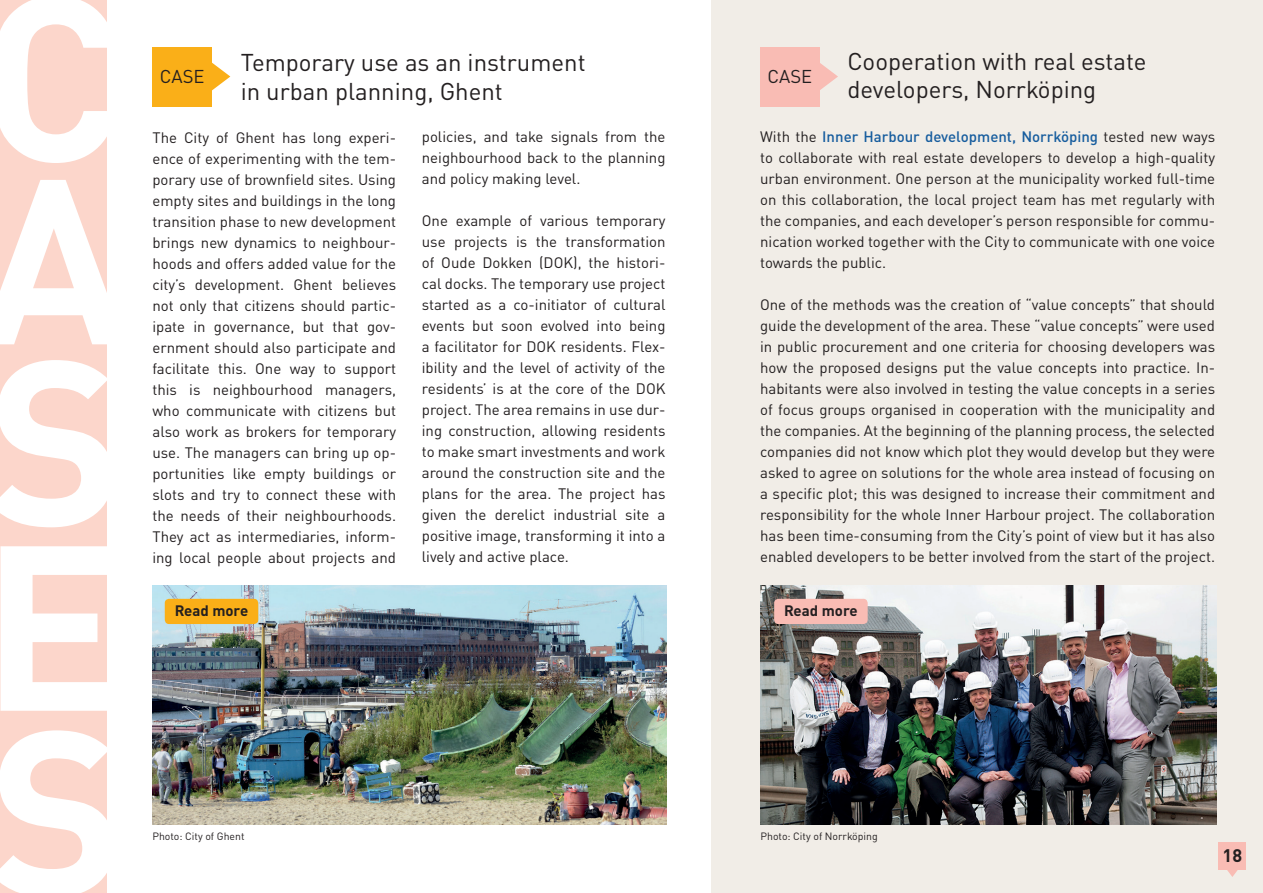
<style>
.page{position:relative;width:1263px;height:893px;background:#fff}
.page>*{position:absolute;margin:0;border:0;box-sizing:border-box;transform-origin:0 0}
.t1{font:700 231px/183.6px "DINOT";color:#fff;text-align:justify}
.t2{font:24px/28.5px "DINOT";color:#231f20}
.t3{font:18.3px "DINOT";color:#231f20}
.t4{font:700 18px "DINOT";color:#231f20}
.t5{font:15px/21px "DINOT";color:#231f20;text-align:justify}
.t6{font:700 15px "DINOT";color:#231f20}
.t7{font:10.5px "DINOT";color:#231f20}
.s1{font-weight:500;color:#175d9e}
</style>
<div class="page">
<div style="left:0;top:0;width:106px;height:893px;background:#fcd6cb"></div>
<div style="left:711px;top:0;width:552px;height:893px;background:#f1ede7"></div>
<svg style="left:1226px;top:869px;width:12px;height:8px"></svg>
<div style="left:1219px;top:842px;width:27px;height:27px;background:#f9bcb4"></div>
<img style="left:152px;top:585px;width:514px;height:240px">
<svg style="left:212px;top:62px;width:18px;height:29px"></svg>
<div style="left:152px;top:47px;width:60px;height:59px;background:#faaf18"></div>
<svg style="left:820px;top:63px;width:18px;height:27px"></svg>
<div style="left:760px;top:47px;width:60px;height:59px;background:#f9bcb4"></div>
<div style="left:165px;top:599px;width:93px;height:25px;background:#faaf18;border-radius:4px"></div>
<img style="left:760px;top:585px;width:456px;height:240px">
<div style="left:774px;top:599px;width:94px;height:25px;background:#f9bcb4;border-radius:4px"></div>
<h1 class="t1" style="left:-21px;top:-20px;width:149px">C A S E S</h1>
<h2 class="t2" style="left:847px;top:46px;width:301px">Cooperation with real estate developers, Norrköping</h2>
<h2 class="t2" style="left:241px;top:48px;width:346px">Temporary use as an instrument in urban planning, Ghent</h2>
<p class="t5" style="left:422px;top:126px;width:245px">policies, and take signals from the neighbourhood back to the planning and policy making level.</p>
<p class="t5" style="left:422px;top:210px;width:245px">One example of various temporary use projects is the transformation of Oude Dokken (DOK), the histori&shy;cal docks. The temporary use project started as a co-initiator of cultural events but soon evolved into being a facilitator for DOK residents. Flex&shy;ibility and the level of activity of the residents’ is at the core of the DOK project. The area remains in use dur&shy;ing construction, allowing residents to make smart investments and work around the construction site and the plans for the area. The project has given the derelict industrial site a positive image, transforming it into a lively and active place.</p>
<p class="t3" style="left:160px;top:65px;width:46px">CASE</p>
<p class="t3" style="left:768px;top:65px;width:46px">CASE</p>
<p class="t5" style="left:760px;top:126px;width:457px">With the <span class="s1">Inner Harbour development, Norrköping</span> tested new ways to collaborate with real estate developers to develop a high-quality urban environment. One person at the municipality worked full-time on this collaboration, the local project team has met regularly with the companies, and each developer’s person responsible for commu&shy;nication worked together with the City to communicate with one voice towards the public.</p>
<p class="t5" style="left:760px;top:294px;width:457px">One of the methods was the creation of “value concepts” that should guide the development of the area. These “value concepts” were used in public procurement and one criteria for choosing developers was how the proposed designs put the value concepts into practice. In&shy;habitants were also involved in testing the value concepts in a series of focus groups organised in cooperation with the municipality and the companies. At the beginning of the planning process, the selected companies did not know which plot they would develop but they were asked to agree on solutions for the whole area instead of focusing on a specific plot; this was designed to increase their commitment and responsibility for the whole Inner Harbour project. The collaboration has been time-consuming from the City’s point of view but it has also enabled developers to be better involved from the start of the project.</p>
<p class="t5" style="left:152px;top:127px;width:245px">The City of Ghent has long experi&shy;ence of experimenting with the tem&shy;porary use of brownfield sites. Using empty sites and buildings in the long transition phase to new development brings new dynamics to neighbour&shy;hoods and offers added value for the city’s development. Ghent believes not only that citizens should partic&shy;ipate in governance, but that gov&shy;ernment should also participate and facilitate this. One way to support this is neighbourhood managers, who communicate with citizens but also work as brokers for temporary use. The managers can bring up op&shy;portunities like empty buildings or slots and try to connect these with the needs of their neighbourhoods.<br>They act as intermediaries, inform&shy;ing local people about projects and</p>
<p class="t6" style="left:175px;top:601px;width:75px">Read more</p>
<p class="t6" style="left:784px;top:601px;width:75px">Read more</p>
<p class="t7" style="left:152px;top:830px;width:94px">Photo: City of Ghent</p>
<p class="t7" style="left:760px;top:830px;width:119px">Photo: City of Norrköping</p>
<p class="t4" style="left:1222px;top:844px;width:21px">18</p>
</div>
